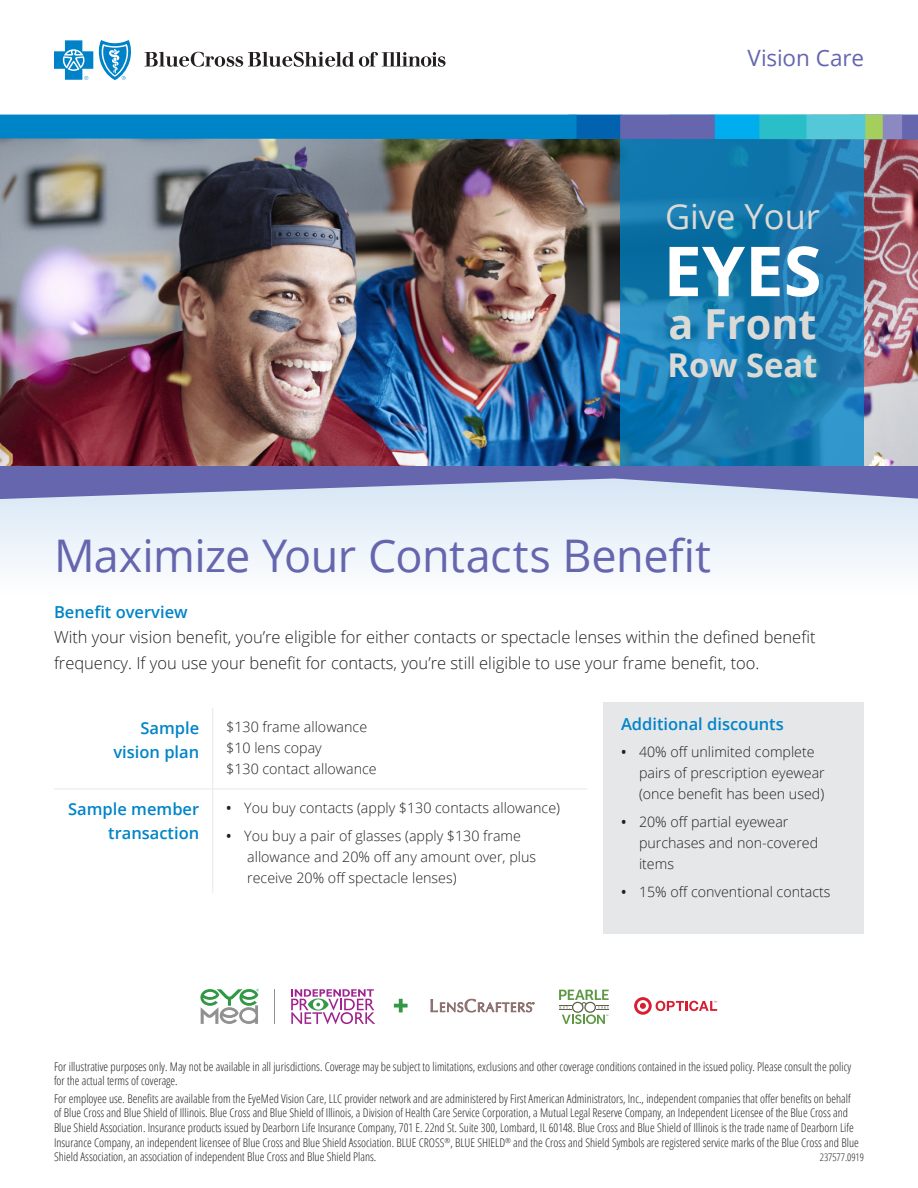
<style>
.page{position:relative;width:918px;height:1188px;background:#fff}
.page>*{position:absolute;margin:0;border:0;box-sizing:border-box;transform-origin:0 0}
.t1{font:700 69px "Open Sans";color:#fff}
.BCBS_Headline{font:45px "Open Sans";letter-spacing:-.01em;color:#6566ae}
.t2{font:700 41.4px "Open Sans";color:#dcdad6}
.t3{font:34.5px "Open Sans";color:#dcdad6}
.t4{font:700 32.85px "Open Sans";color:#dcdad6}
.page_heading{font:22.5px "Open Sans";letter-spacing:-.005em;color:#6566ae}
.BCBS_Intro_Paragraph{font:300 16.5px/25.5px "Open Sans";color:#231f20}
.BCBS_Subhead_2{font:600 16.5px/24px "Open Sans";color:#0084c8;text-align:right}
.BCBS_Intro_Paragraph-2{font:600 16.5px "Open Sans";color:#0084c8}
.dn_bullets{font:300 14.25px/21px "Open Sans";color:#231f20}
.dn_text{font:300 14.25px "Open Sans";color:#231f20}
.BCBS_Disclaimers{font:300 condensed 12px/14.5px "Open Sans";color:#231f20}
.t5{font:300 condensed 10.5px "Open Sans";color:#231f20}
.s1{font-weight:600}
</style>
<div class="page">
<svg style="left:0;top:499px;width:918px;height:68px;fill:#e8f1f9"></svg>
<img style="left:0;top:139px;width:918px;height:327px">
<svg style="left:620px;top:139px;width:244px;height:327px;background:#1879ae"></svg>
<div style="left:0;top:466px;width:918px;height:6px;background:#6566ae"></div>
<svg style="left:0;top:472px;width:918px;height:27px;background:#9197c9"></svg>
<svg style="left:0;top:115px;width:918px;height:24px;background:#1a89c4"></svg>
<svg style="left:634px;top:997px;width:83px;height:18px"></svg>
<svg style="left:559px;top:990px;width:50px;height:34px"></svg>
<svg style="left:394px;top:999px;width:14px;height:13px"></svg>
<svg style="left:200px;top:989px;width:59px;height:35px"></svg>
<hr style="left:274px;top:989px;width:1px;height:35px;background:#929191">
<svg style="left:291px;top:989px;width:84px;height:35px"></svg>
<svg style="left:431px;top:999px;width:103px;height:13px"></svg>
<div style="left:604px;top:702px;width:260px;height:231px;background:#e6e7e9"></div>
<hr style="left:212px;top:708px;width:1px;height:81px;background:#e6e7e9">
<hr style="left:54px;top:789px;width:159px;height:1px;background:#e6e7e9">
<hr style="left:213px;top:789px;width:374px;height:1px;background:#e6e7e9">
<hr style="left:212px;top:789px;width:1px;height:104px;background:#e6e7e9">
<svg style="left:145px;top:52px;width:300px;height:15px"></svg>
<svg style="left:54px;top:40px;width:77px;height:40px"></svg>
<p class="page_heading" style="left:747px;top:43px;width:118px">Vision Care</p>
<p class="t3" style="left:665px;top:193px;width:156px">Give Your</p>
<p class="t1" style="left:663px;top:222px;width:160px">EYES</p>
<p class="t2" style="left:668px;top:295px;width:150px">a Front</p>
<p class="t4" style="left:668px;top:342px;width:151px">Row Seat</p>
<p class="BCBS_Headline" style="left:54px;top:525px;width:659px">Maximize Your Contacts Benefit</p>
<p class="BCBS_Intro_Paragraph-2" style="left:54px;top:600px;width:135px">Benefit overview</p>
<p class="BCBS_Intro_Paragraph" style="left:54px;top:624px;width:763px">With your vision benefit, you’re eligible for either contacts or spectacle lenses within the defined benefit frequency. If you use your benefit for contacts, you’re still eligible to use your frame benefit, too.</p>
<p class="BCBS_Subhead_2" style="left:113px;top:716px;width:87px">Sample vision plan</p>
<p class="dn_text" style="left:226px;top:717px;width:142px">$130 frame allowance</p>
<p class="dn_text" style="left:226px;top:738px;width:97px">$10 lens copay</p>
<p class="dn_text" style="left:226px;top:759px;width:152px">$130 contact allowance</p>
<p class="BCBS_Subhead_2" style="left:68px;top:797px;width:133px">Sample member transaction</p>
<p class="dn_bullets" style="left:226px;top:797px;width:335px"><span class="s1">•</span> You buy contacts (apply $130 contacts allowance)</p>
<p class="dn_bullets" style="left:247px;top:825px;width:290px;text-indent:-21px"><span class="s1">•</span> You buy a pair of glasses (apply $130 frame allowance and 20% off any amount over, plus receive 20% off spectacle lenses)</p>
<p class="BCBS_Subhead_2" style="left:621px;top:711px;width:164px">Additional discounts</p>
<p class="dn_bullets" style="left:639px;top:741px;width:187px;text-indent:-18px"><span class="s1">•</span> 40% off unlimited complete pairs of prescription eyewear (once benefit has been used)</p>
<p class="dn_bullets" style="left:639px;top:811px;width:181px;text-indent:-18px"><span class="s1">•</span> 20% off partial eyewear purchases and non-covered items</p>
<p class="dn_bullets" style="left:621px;top:881px;width:211px"><span class="s1">•</span> 15% off conventional contacts</p>
<p class="BCBS_Disclaimers" style="left:54px;top:1059px;width:799px">For illustrative purposes only. May not be available in all jurisdictions. Coverage may be subject to limitations, exclusions and other coverage conditions contained in the issued policy. Please consult the policy for the actual terms of coverage.</p>
<p class="BCBS_Disclaimers" style="left:54px;top:1091px;width:806px">For employee use. Benefits are available from the EyeMed Vision Care, LLC provider network and are administered by First American Administrators, Inc., independent companies that offer benefits on behalf of Blue Cross and Blue Shield of Illinois. Blue Cross and Blue Shield of Illinois, a Division of Health Care Service Corporation, a Mutual Legal Reserve Company, an Independent Licensee of the Blue Cross and Blue Shield Association. Insurance products issued by Dearborn Life Insurance Company, 701 E. 22nd St. Suite 300, Lombard, IL 60148. Blue Cross and Blue Shield of Illinois is the trade name of Dearborn Life Insurance Company, an independent licensee of Blue Cross and Blue Shield Association. BLUE CROSS<sup>®</sup>, BLUE SHIELD<sup>®</sup> and the Cross and Shield Symbols are registered service marks of the Blue Cross and Blue Shield Association, an association of independent Blue Cross and Blue Shield Plans.</p>
<p class="t5" style="left:820px;top:1150px;width:46px">237577.0919</p>
</div>
